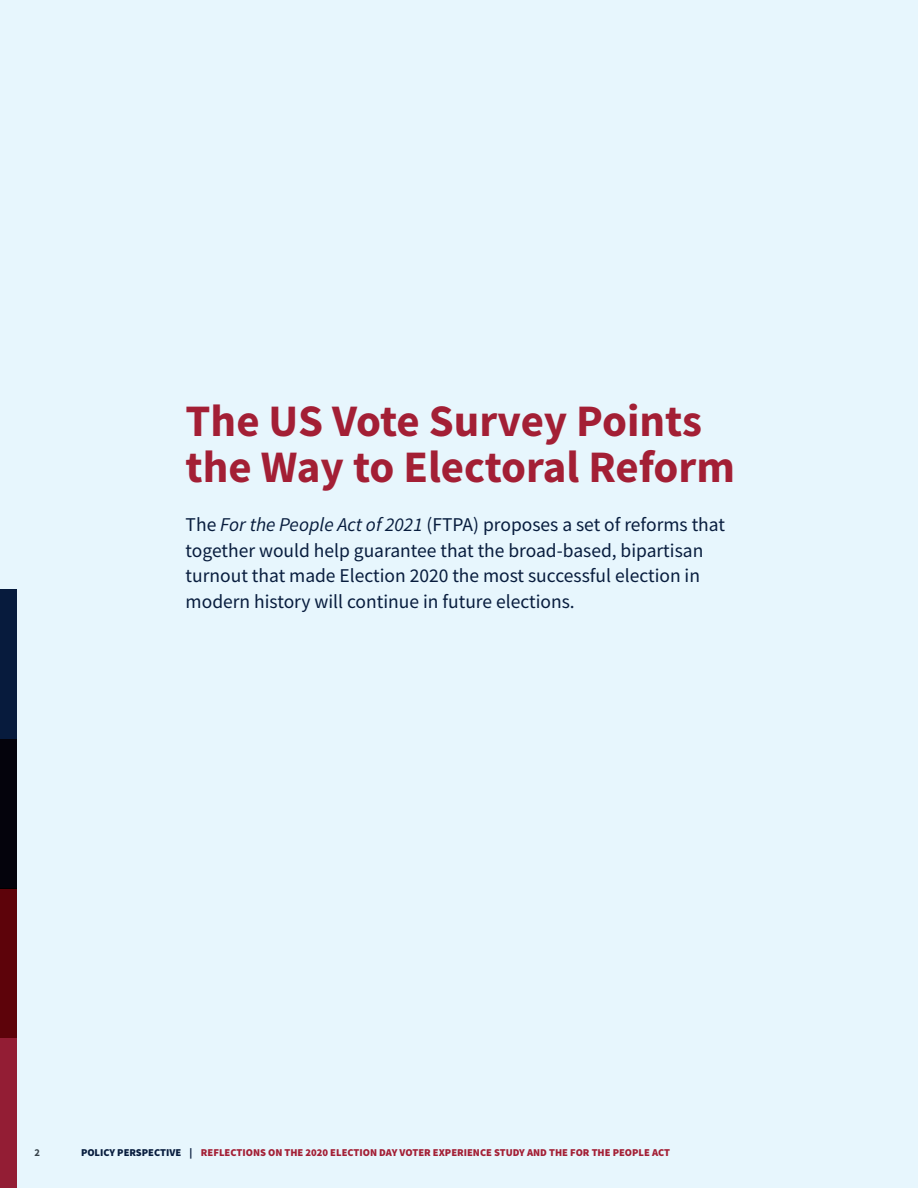
<style>
.page{position:relative;width:918px;height:1188px;background:#e7f6fd}
.page>*{position:absolute;margin:0;border:0;box-sizing:border-box;transform-origin:0 0}
.t1{font:700 45px/46.5px "Source Sans Pro";color:#a31f35}
.t2{font:19.5px/25.5px "Source Sans Pro";color:#081d3e}
.t3{font:900 10.5px "Source Sans Pro";color:#a31f35}
.t4{font:700 10.5px "Source Sans Pro";color:#37424a}
.s1{font-style:italic}
.s2{color:#081d3e}
</style>
<div class="page">
<div style="left:0;top:589px;width:17px;height:150px;background:#081d3e"></div>
<div style="left:0;top:739px;width:17px;height:150px;background:#04030c"></div>
<div style="left:0;top:1038px;width:17px;height:150px;background:#931d34"></div>
<div style="left:0;top:888px;width:17px;height:150px;background:#5d030a"></div>
<p class="t1" style="left:186px;top:397px;width:551px">The US Vote Survey Points the Way to Electoral Reform</p>
<p class="t2" style="left:186px;top:512px;width:541px">The <span class="s1">For the People Act of 2021</span> (FTPA) proposes a set of reforms that together would help guarantee that the broad-based, bipartisan turnout that made Election 2020 the most successful election in modern history will continue in future elections.</p>
<p class="t4" style="left:34px;top:1146px;width:7px">2</p>
<p class="t3" style="left:81px;top:1146px;width:591px"><span class="s2">POLICY PERSPECTIVE |</span> REFLECTIONS ON THE 2020 ELECTION DAY VOTER EXPERIENCE STUDY AND THE FOR THE PEOPLE ACT</p>
</div>
